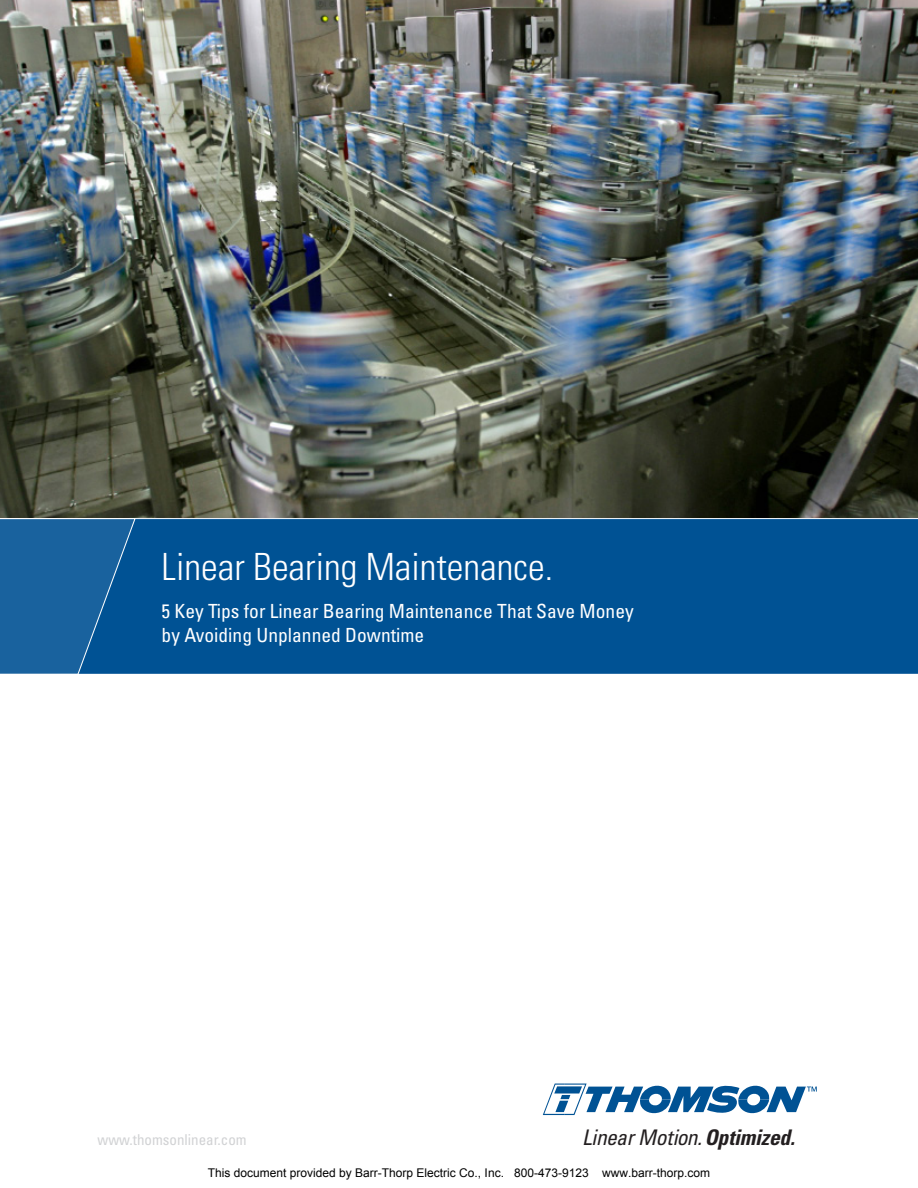
<style>
.page{position:relative;width:918px;height:1188px;background:#fff}
.page>*{position:absolute;margin:0;border:0;box-sizing:border-box;transform-origin:0 0}
.t1{font:300 condensed 37.5px "Univers";color:#fff}
.t2{font:italic condensed 21.45px "Univers";letter-spacing:-.01em;color:#231f20}
.t3{font:condensed 19.5px/24px "Univers";color:#fff}
.t4{font:condensed 15px "Univers";color:#d1d2d4}
.t5{font:12px "Arial";color:#000}
.s1{font-weight:700}
</style>
<div class="page">
<img style="left:0;top:0;width:918px;height:518px">
<div style="left:136px;top:518px;width:782px;height:156px;background:#005294"></div>
<svg style="left:543px;top:1084px;width:274px;height:31px"></svg>
<svg style="left:0;top:518px;width:136px;height:156px;background:#17619d"></svg>
<p class="t1" style="left:162px;top:545px;width:393px">Linear Bearing Maintenance.</p>
<p class="t3" style="left:162px;top:598px;width:474px">5 Key Tips for Linear Bearing Maintenance That Save Money by Avoiding Unplanned Downtime</p>
<p class="t4" style="left:98px;top:1130px;width:151px">www.thomsonlinear.com</p>
<p class="t2" style="left:582px;top:1124px;width:214px">Linear Motion. <span class="s1">Optimized.</span></p>
<p class="t5" style="left:208px;top:1165px;width:504px">This document provided by Barr-Thorp Electric Co., Inc. 800-473-9123 www.barr-thorp.com</p>
</div>
